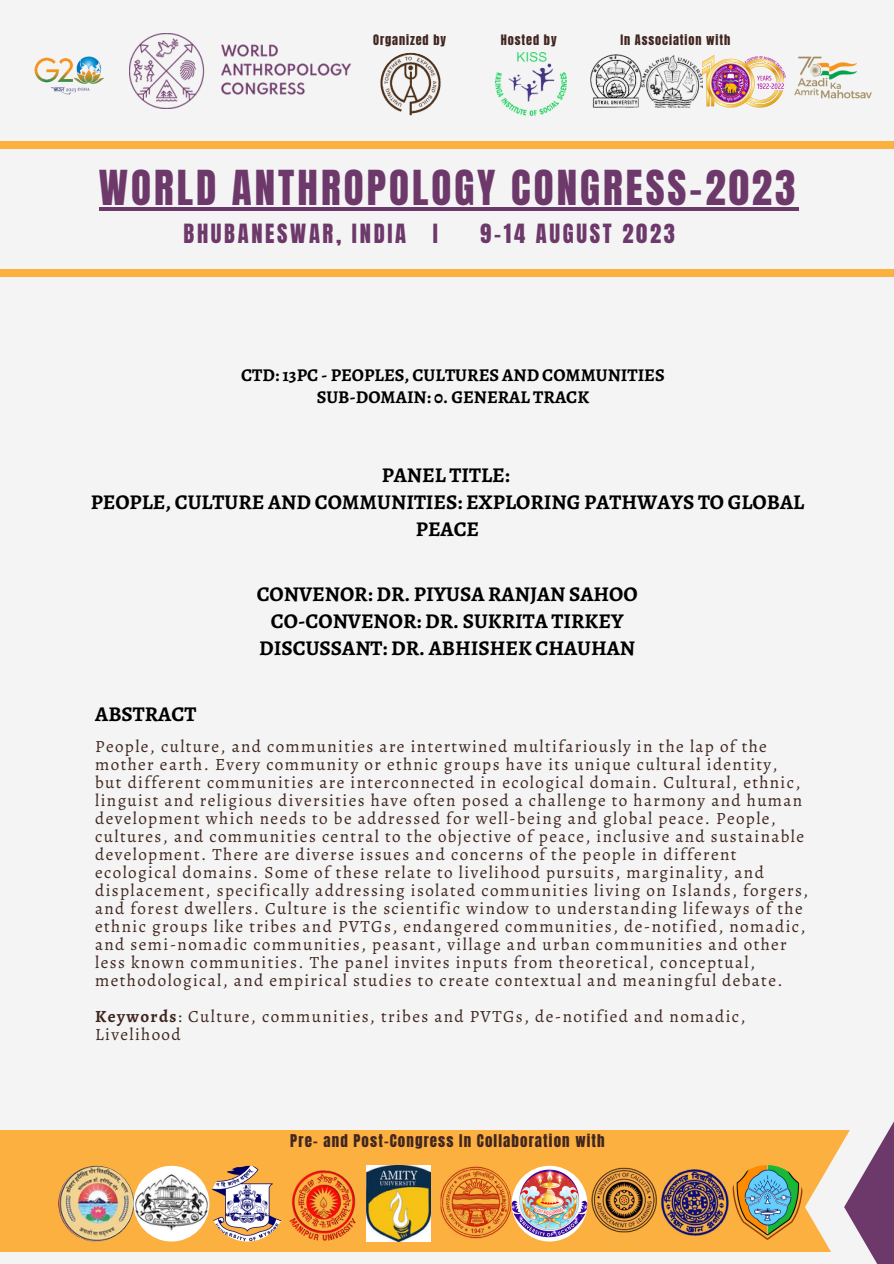
<style>
.page{position:relative;width:894px;height:1264px;background:#fff}
.page>*{position:absolute;margin:0;border:0;box-sizing:border-box;transform-origin:0 0}
.t1{font:40.95px "Anton";letter-spacing:.075em;color:#6d396b}
.t2{font:22.5px "Anton";letter-spacing:.12em;color:#6d396b}
.t3{font:700 21px/27px "Alegreya";color:#000;text-align:center}
.t4{font:700 18px/22.5px "Alegreya";color:#000;text-align:center}
.t5{font:17.1px/18px "Alegreya";letter-spacing:.08em;color:#40261f}
.t6{font:15px "Anton";letter-spacing:.075em;color:#412520}
.t7{font:12.3px "Anton";letter-spacing:.075em;color:#412520}
.s1{font-weight:700}
</style>
<div class="page">
<div style="left:0;top:0;width:893px;height:1263px;background:#f4f4f4"></div>
<div style="left:1px;top:269px;width:892px;height:8px;background:#fbb040"></div>
<div style="left:0;top:1130px;width:893px;height:120px;background:#fbb040"></div>
<svg style="left:804px;top:1142px;width:39px;height:110px;fill:#f4f4f4"></svg>
<svg style="left:843px;top:1123px;width:50px;height:140px;background:#a98ca7"></svg>
<div style="left:1px;top:141px;width:892px;height:8px;background:#fbb040"></div>
<hr style="left:99px;top:207px;width:699px;height:4px;background:#6d396b">
<img style="left:58px;top:1165px;width:76px;height:76px;border-radius:50%">
<img style="left:134px;top:1165px;width:75px;height:76px;border-radius:50%">
<img style="left:209px;top:1165px;width:76px;height:76px;border-radius:50%">
<img style="left:285px;top:1165px;width:75px;height:76px;border-radius:50%">
<img style="left:436px;top:1165px;width:75px;height:76px;border-radius:50%">
<img style="left:511px;top:1165px;width:76px;height:76px;border-radius:50%">
<img style="left:366px;top:1165px;width:64px;height:75px">
<img style="left:575px;top:1167px;width:154px;height:69px">
<img style="left:729px;top:1164px;width:75px;height:76px;border-radius:50%">
<img style="left:590px;top:55px;width:49px;height:53px">
<img style="left:639px;top:55px;width:146px;height:53px">
<img style="left:379px;top:53px;width:63px;height:62px;border-radius:50%">
<img style="left:129px;top:34px;width:223px;height:74px">
<img style="left:785px;top:56px;width:87px;height:43px">
<img style="left:34px;top:56px;width:70px;height:39px">
<img style="left:495px;top:53px;width:71px;height:63px">
<p class="t7" style="left:373px;top:31px;width:74px">Organized by</p>
<p class="t7" style="left:500px;top:31px;width:57px">Hosted by</p>
<p class="t7" style="left:620px;top:31px;width:111px">In Association with</p>
<h1 class="t1" style="left:99px;top:158px;width:698px">WORLD ANTHROPOLOGY CONGRESS-2023</h1>
<h2 class="t2" style="left:183px;top:218px;width:256px">BHUBANESWAR, INDIA I</h2>
<h2 class="t2" style="left:480px;top:218px;width:196px">9-14 AUGUST 2023</h2>
<p class="t4" style="left:241px;top:363px;width:425px">CTD: 13PC - PEOPLES, CULTURES AND COMMUNITIES<br>SUB-DOMAIN: 0. GENERAL TRACK</p>
<p class="t3" style="left:91px;top:461px;width:714px">PANEL TITLE:<br>PEOPLE, CULTURE AND COMMUNITIES: EXPLORING PATHWAYS TO GLOBAL<br>PEACE</p>
<p class="t3" style="left:95px;top:700px;width:102px">ABSTRACT</p>
<p class="t3" style="left:256px;top:580px;width:382px">CONVENOR: DR. PIYUSA RANJAN SAHOO<br>CO-CONVENOR: DR. SUKRITA TIRKEY<br>DISCUSSANT: DR. ABHISHEK CHAUHAN</p>
<p class="t5" style="left:95px;top:737px;width:714px">People, culture, and communities are intertwined multifariously in the lap of the mother earth. Every community or ethnic groups have its unique cultural identity,<br>but different communities are interconnected in ecological domain. Cultural, ethnic, linguist and religious diversities have often posed a challenge to harmony and human development which needs to be addressed for well-being and global peace. People, cultures, and communities central to the objective of peace, inclusive and sustainable development. There are diverse issues and concerns of the people in different ecological domains. Some of these relate to livelihood pursuits, marginality, and displacement, specifically addressing isolated communities living on Islands, forgers, and forest dwellers. Culture is the scientific window to understanding lifeways of the ethnic groups like tribes and PVTGs, endangered communities, de-notified, nomadic, and semi-nomadic communities, peasant, village and urban communities and other less known communities. The panel invites inputs from theoretical, conceptual, methodological, and empirical studies to create contextual and meaningful debate.</p>
<p class="t5" style="left:95px;top:1007px;width:651px"><span class="s1">Keywords</span>: Culture, communities, tribes and PVTGs, de-notified and nomadic,<br>Livelihood</p>
<p class="t6" style="left:290px;top:1129px;width:316px">Pre- and Post-Congress In Collaboration with</p>
</div>
